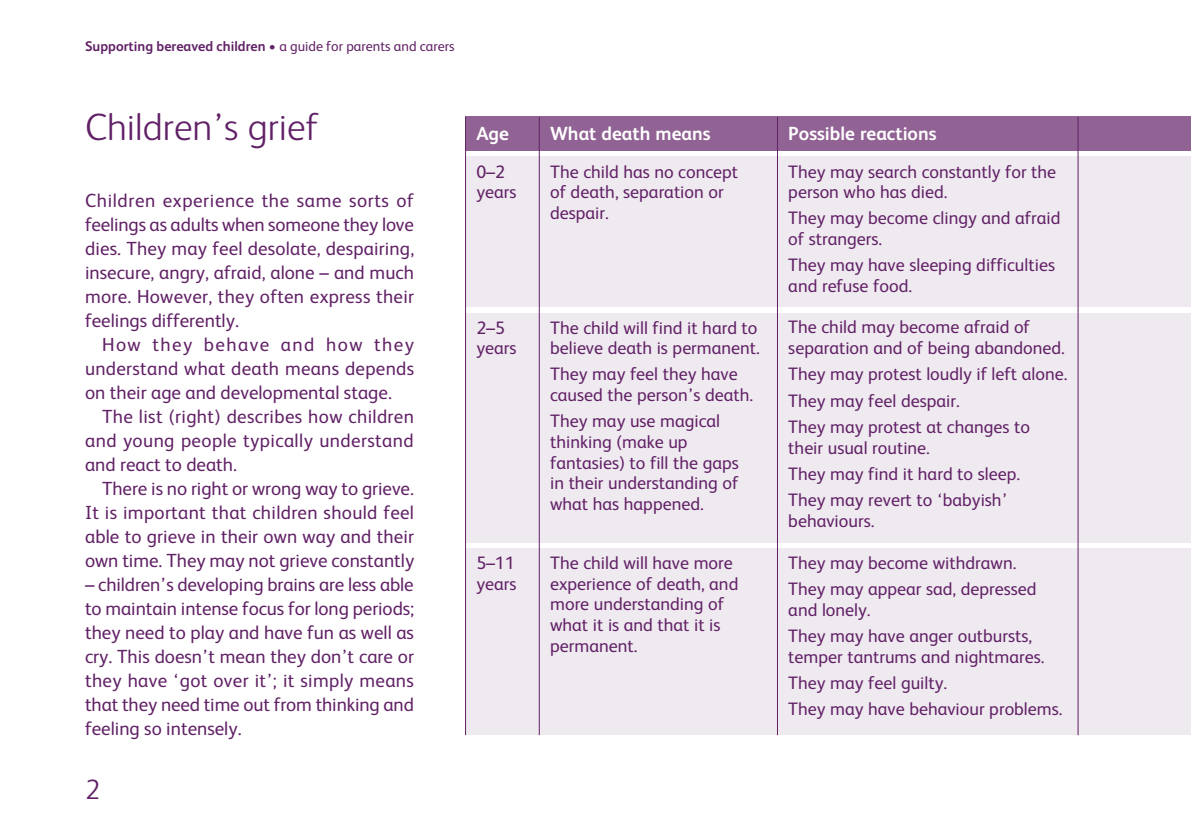
<style>
.page{position:relative;width:1191px;height:840px;background:#fff}
.page>*{position:absolute;margin:0;border:0;box-sizing:border-box;transform-origin:0 0}
.t1{font:300 38px "FS Albert";color:#612166}
.t2{font:300 28px "FS Albert";color:#612166}
.t3{font:19px/24px "FS Albert";color:#612166;text-align:justify}
.t4{font:700 19px "FS Albert";color:#fff}
.t5{font:18px/20.6px "FS Albert";color:#612166}
.t6{font:700 14px "FS Albert";color:#612166}
.s1{font-weight:400}
</style>
<div class="page">
<div style="left:465px;top:117px;width:726px;height:34px;background:#916394"></div>
<div style="left:465px;top:156px;width:726px;height:151px;background:#efe9f0"></div>
<div style="left:465px;top:312px;width:726px;height:230px;background:#efe9f0"></div>
<div style="left:465px;top:548px;width:726px;height:186px;background:#efe9f0"></div>
<hr style="left:465px;top:117px;width:1px;height:617px;background:#612166">
<hr style="left:1077px;top:117px;width:1px;height:617px;background:#612166">
<hr style="left:777px;top:117px;width:1px;height:617px;background:#612166">
<hr style="left:539px;top:117px;width:1px;height:617px;background:#612166">
<p class="t6" style="left:85px;top:38px;width:371px">Supporting bereaved children • <span class="s1">a guide for parents and carers</span></p>
<h1 class="t1" style="left:85px;top:105px;width:235px">Children’s grief</h1>
<p class="t3" style="left:85px;top:188px;width:331px">Children experience the same sorts of feelings as adults when someone they love dies. They may feel desolate, despairing, insecure, angry, afraid, alone – and much more. However, they often express their feelings differently.</p>
<p class="t3" style="left:85px;top:332px;width:331px;text-indent:17px">How they behave and how they understand what death means depends on their age and developmental stage.</p>
<p class="t3" style="left:85px;top:404px;width:330px;text-indent:17px">The list (right) describes how children and young people typically understand and react to death.</p>
<p class="t3" style="left:85px;top:476px;width:331px;text-indent:17px">There is no right or wrong way to grieve.<br>It is important that children should feel able to grieve in their own way and their own time. They may not grieve constantly</p>
<p class="t3" style="left:85px;top:572px;width:331px">– children’s developing brains are less able to maintain intense focus for long periods; they need to play and have fun as well as cry. This doesn’t mean they don’t care or they have ‘got over it’; it simply means that they need time out from thinking and feeling so intensely.</p>
<h2 class="t2" style="left:85px;top:772px;width:17px">2</h2>
<p class="t4" style="left:476px;top:122px;width:34px">Age</p>
<p class="t5" style="left:476px;top:161px;width:42px">0–2 years</p>
<p class="t5" style="left:476px;top:317px;width:42px">2–5 years</p>
<p class="t4" style="left:550px;top:122px;width:162px">What death means</p>
<p class="t5" style="left:550px;top:161px;width:190px">The child has no concept of death, separation or despair.</p>
<p class="t5" style="left:550px;top:317px;width:211px">The child will find it hard to believe death is permanent.</p>
<p class="t5" style="left:550px;top:364px;width:205px">They may feel they have caused the person’s death.</p>
<p class="t5" style="left:550px;top:410px;width:190px">They may use magical thinking (make up fantasies) to fill the gaps in their understanding of what has happened.</p>
<p class="t4" style="left:788px;top:122px;width:150px">Possible reactions</p>
<p class="t5" style="left:788px;top:161px;width:269px">They may search constantly for the person who has died.</p>
<p class="t5" style="left:788px;top:208px;width:274px">They may become clingy and afraid of strangers.</p>
<p class="t5" style="left:788px;top:255px;width:268px">They may have sleeping difficulties and refuse food.</p>
<p class="t5" style="left:788px;top:317px;width:278px">The child may become afraid of separation and of being abandoned.</p>
<p class="t5" style="left:788px;top:361px;width:280px;line-height:26.2px">They may protest loudly if left alone.<br>They may feel despair.<br>They may protest at changes to</p>
<p class="t5" style="left:788px;top:434px;width:233px;line-height:26.2px">their usual routine.<br>They may find it hard to sleep.<br>They may revert to ‘babyish’</p>
<p class="t5" style="left:788px;top:510px;width:88px">behaviours.</p>
<p class="t5" style="left:476px;top:552px;width:42px">5–11 years</p>
<p class="t5" style="left:550px;top:552px;width:190px">The child will have more experience of death, and more understanding of what it is and that it is permanent.</p>
<p class="t5" style="left:788px;top:549px;width:250px;line-height:26.2px">They may become withdrawn.<br>They may appear sad, depressed</p>
<p class="t5" style="left:788px;top:596px;width:245px;line-height:26.2px">and lonely.<br>They may have anger outbursts,</p>
<p class="t5" style="left:788px;top:643px;width:276px;line-height:26.2px">temper tantrums and nightmares.<br>They may feel guilty.<br>They may have behaviour problems.</p>
</div>
